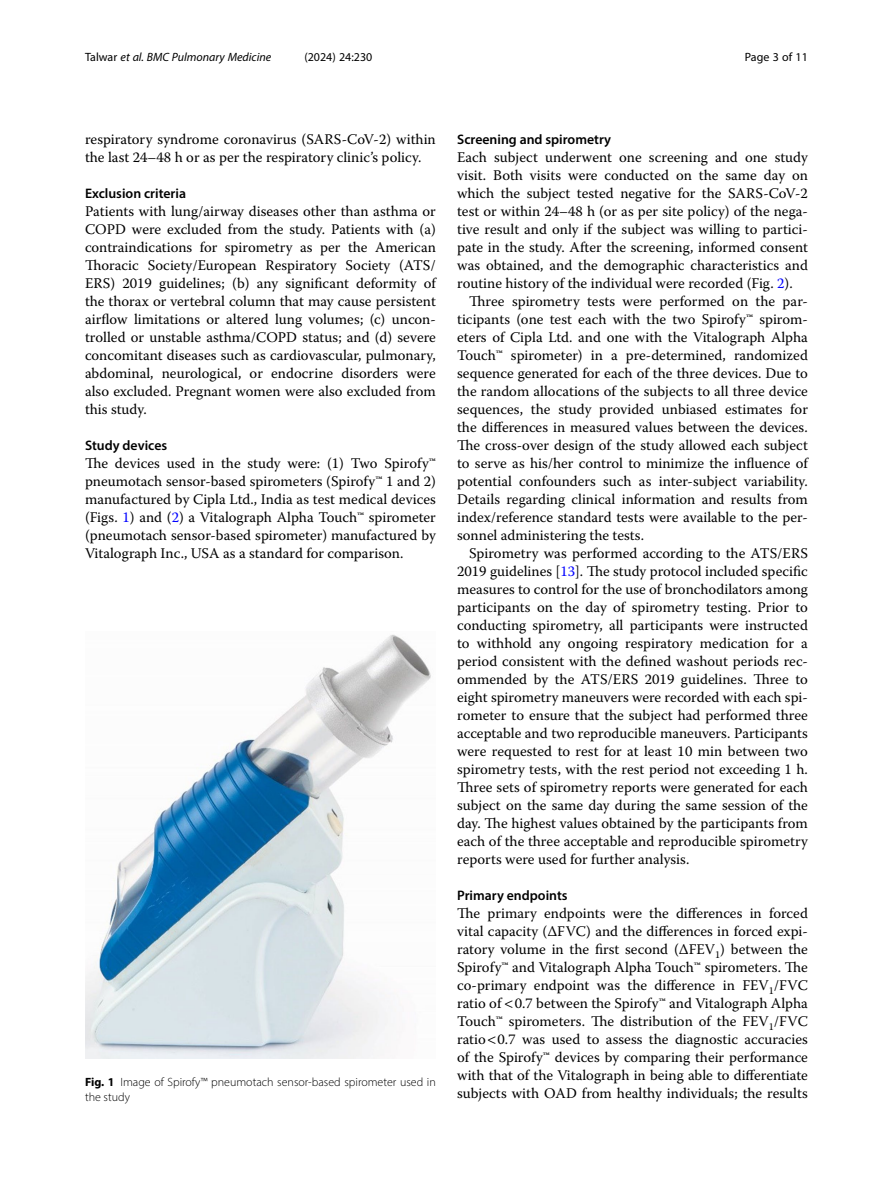
<style>
.page{position:relative;width:893px;height:1191px;background:#fff}
.page>*{position:absolute;margin:0;border:0;box-sizing:border-box;transform-origin:0 0}
.Body_Text{font:14.7px/18px "Warnock Pro";color:#000;text-align:justify}
.Body_Text_Indent{font:14.7px/18px "Warnock Pro";color:#000;text-align:justify}
.Head_2{font:600 13.8px "Myriad Pro";color:#000}
.Figure_Caption{font:300 12px/15px "Myriad Pro";color:#000}
.t1{font:italic 12px "Myriad Pro";color:#000}
.t2{font:12px "Myriad Pro";color:#000}
.s1{font-style:normal}
.s2{color:#00f}
.s3{font-weight:700}
</style>
<div class="page">
<img style="left:85px;top:634px;width:346px;height:425px">
<p class="t1" style="left:85px;top:50px;width:188px"><span class="s1">Talwar</span> et al. BMC Pulmonary Medicine</p>
<p class="t2" style="left:304px;top:50px;width:70px">(2024) 24:230</p>
<p class="t2" style="left:745px;top:50px;width:65px">Page 3 of 11</p>
<p class="Body_Text" style="left:85px;top:130px;width:352px">respiratory syndrome coronavirus (SARS-CoV-2) within the last 24–48 h or as per the respiratory clinic’s policy.</p>
<p class="Head_2" style="left:85px;top:185px;width:103px">Exclusion criteria</p>
<p class="Body_Text" style="left:85px;top:202px;width:352px">Patients with lung/airway diseases other than asthma or COPD were excluded from the study. Patients with (a) contraindications for spirometry as per the American Thoracic Society/European Respiratory Society (ATS/ ERS) 2019 guidelines; (b) any significant deformity of the thorax or vertebral column that may cause persistent airflow limitations or altered lung volumes; (c) uncon&shy;trolled or unstable asthma/COPD status; and (d) severe concomitant diseases such as cardiovascular, pulmonary, abdominal, neurological, or endocrine disorders were also excluded. Pregnant women were also excluded from this study.</p>
<p class="Head_2" style="left:85px;top:437px;width:84px">Study devices</p>
<p class="Body_Text" style="left:85px;top:454px;width:352px">The devices used in the study were: (1) Two Spirofy™ pneumotach sensor-based spirometers (Spirofy™ 1 and 2) manufactured by Cipla Ltd., India as test medical devices (Figs. <span class="s2">1</span>) and (<span class="s2">2</span>) a Vitalograph Alpha Touch™ spirometer (pneumotach sensor-based spirometer) manufactured by Vitalograph Inc., USA as a standard for comparison.</p>
<p class="Figure_Caption" style="left:85px;top:1074px;width:352px"><span class="s3">Fig. 1</span> Image of Spirofy™ pneumotach sensor-based spirometer used in the study</p>
<p class="Head_2" style="left:457px;top:131px;width:156px">Screening and spirometry</p>
<p class="Body_Text" style="left:457px;top:148px;width:352px">Each subject underwent one screening and one study visit. Both visits were conducted on the same day on which the subject tested negative for the SARS-CoV-2 test or within 24–48 h (or as per site policy) of the nega&shy;tive result and only if the subject was willing to partici&shy;pate in the study. After the screening, informed consent was obtained, and the demographic characteristics and routine history of the individual were recorded (Fig. <span class="s2">2</span>).</p>
<p class="Body_Text_Indent" style="left:457px;top:292px;width:352px;text-indent:12px">Three spirometry tests were performed on the par&shy;ticipants (one test each with the two Spirofy™ spirom&shy;eters of Cipla Ltd. and one with the Vitalograph Alpha Touch™ spirometer) in a pre-determined, randomized sequence generated for each of the three devices. Due to the random allocations of the subjects to all three device sequences, the study provided unbiased estimates for the differences in measured values between the devices.<br>The cross-over design of the study allowed each subject to serve as his/her control to minimize the influence of potential confounders such as inter-subject variability.<br>Details regarding clinical information and results from index/reference standard tests were available to the per&shy;sonnel administering the tests.</p>
<p class="Body_Text_Indent" style="left:457px;top:544px;width:352px;text-indent:12px">Spirometry was performed according to the ATS/ERS 2019 guidelines [<span class="s2">13</span>]. The study protocol included specific measures to control for the use of bronchodilators among participants on the day of spirometry testing. Prior to conducting spirometry, all participants were instructed to withhold any ongoing respiratory medication for a period consistent with the defined washout periods rec&shy;ommended by the ATS/ERS 2019 guidelines. Three to eight spirometry maneuvers were recorded with each spi&shy;rometer to ensure that the subject had performed three acceptable and two reproducible maneuvers. Participants were requested to rest for at least 10 min between two spirometry tests, with the rest period not exceeding 1 h.<br>Three sets of spirometry reports were generated for each subject on the same day during the same session of the day. The highest values obtained by the participants from each of the three acceptable and reproducible spirometry reports were used for further analysis.</p>
<p class="Head_2" style="left:457px;top:887px;width:112px">Primary endpoints</p>
<p class="Body_Text" style="left:457px;top:904px;width:352px">The primary endpoints were the differences in forced vital capacity (ΔFVC) and the differences in forced expi&shy;ratory volume in the first second (ΔFEV<sub>1</sub>) between the Spirofy™ and Vitalograph Alpha Touch™ spirometers. The co-primary endpoint was the difference in FEV<sub>1</sub>/FVC ratio of 0.7 between the Spirofy™ and Vitalograph Alpha Touch™ spirometers. The distribution of the FEV<sub>1</sub>/FVC ratio 0.7 was used to assess the diagnostic accuracies of the Spirofy™ devices by comparing their performance with that of the Vitalograph in being able to differentiate subjects with OAD from healthy individuals; the results</p>
</div>
